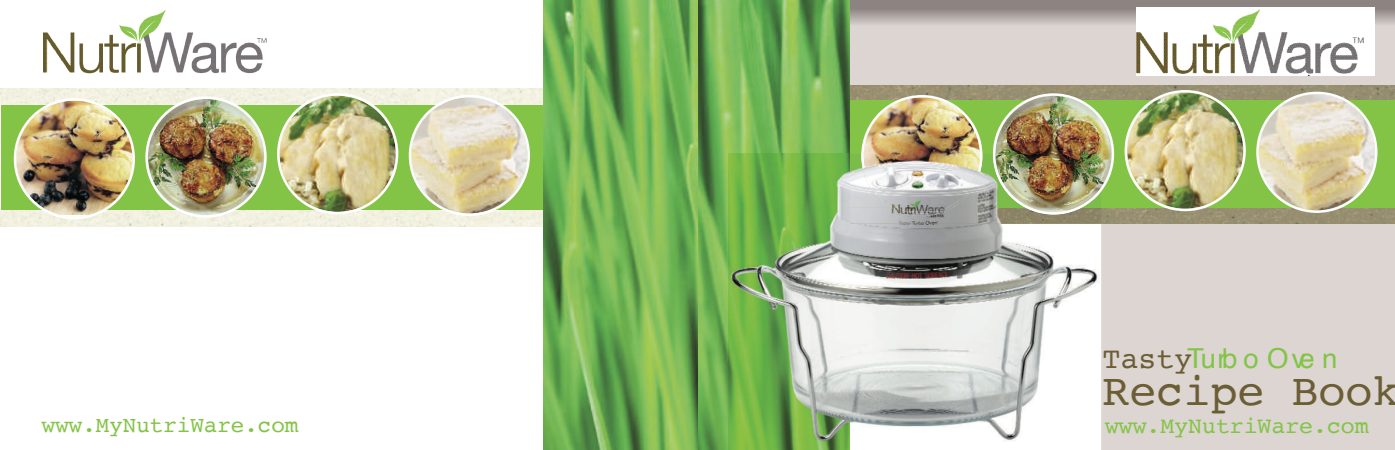
<style>
.page{position:relative;width:1395px;height:450px;background:#fff}
.page>*{position:absolute;margin:0;border:0;box-sizing:border-box;transform-origin:0 0}
.t1{font:45px "Courier";color:#6b5e35}
.t2{font:27.5px "Helvetica";letter-spacing:-.11em;color:#83c447}
.t3{font:23.12px "Courier";color:#83c447}
.t4{font:22.5px "Courier";color:#83c447}
.s1{font-family:"Courier";font-size:30px;color:#6b5e35}
</style>
<div class="page">
<img style="left:849px;top:0;width:546px;height:450px">
<img style="left:849px;top:85px;width:546px;height:16px">
<img style="left:1101px;top:208px;width:294px;height:16px">
<img style="left:1137px;top:8px;width:238px;height:67px">
<img style="left:698px;top:0;width:151px;height:450px">
<div style="left:850px;top:100px;width:545px;height:108px;background:#83c447"></div>
<img style="left:861px;top:95px;width:121px;height:59px">
<img style="left:993px;top:93px;width:121px;height:122px">
<img style="left:1125px;top:90px;width:121px;height:121px">
<svg style="left:1256px;top:92px;width:122px;height:121px;background:#cecfa3"></svg>
<img style="left:729px;top:154px;width:372px;height:296px">
<img style="left:849px;top:154px;width:252px;height:70px">
<img style="left:861px;top:154px;width:121px;height:62px">
<img style="left:864px;top:156px;width:116px;height:55px">
<img style="left:993px;top:154px;width:108px;height:61px">
<img style="left:995px;top:154px;width:106px;height:58px">
<div style="left:1px;top:104px;width:545px;height:107px;background:#83c447"></div>
<img style="left:0;top:88px;width:543px;height:16px">
<div style="left:0;top:211px;width:543px;height:16px;background:#f2f1e0"></div>
<svg style="left:543px;top:0;width:155px;height:450px;background:#73b053"></svg>
<img style="left:14px;top:98px;width:121px;height:121px">
<img style="left:145px;top:96px;width:122px;height:122px">
<img style="left:277px;top:93px;width:121px;height:121px">
<svg style="left:409px;top:95px;width:121px;height:121px;background:#d7d7af"></svg>
<img style="left:44px;top:10px;width:222px;height:64px">
<p class="t2" style="left:1102px;top:347px;width:237px"><span class="s1">Tasty</span>Turb o Ove n</p>
<h1 class="t1" style="left:1102px;top:372px;width:298px">Recipe Book</h1>
<p class="t4" style="left:42px;top:415px;width:258px">www.MyNutriWare.com</p>
<p class="t3" style="left:1105px;top:416px;width:265px">www.MyNutriWare.com</p>
</div>
